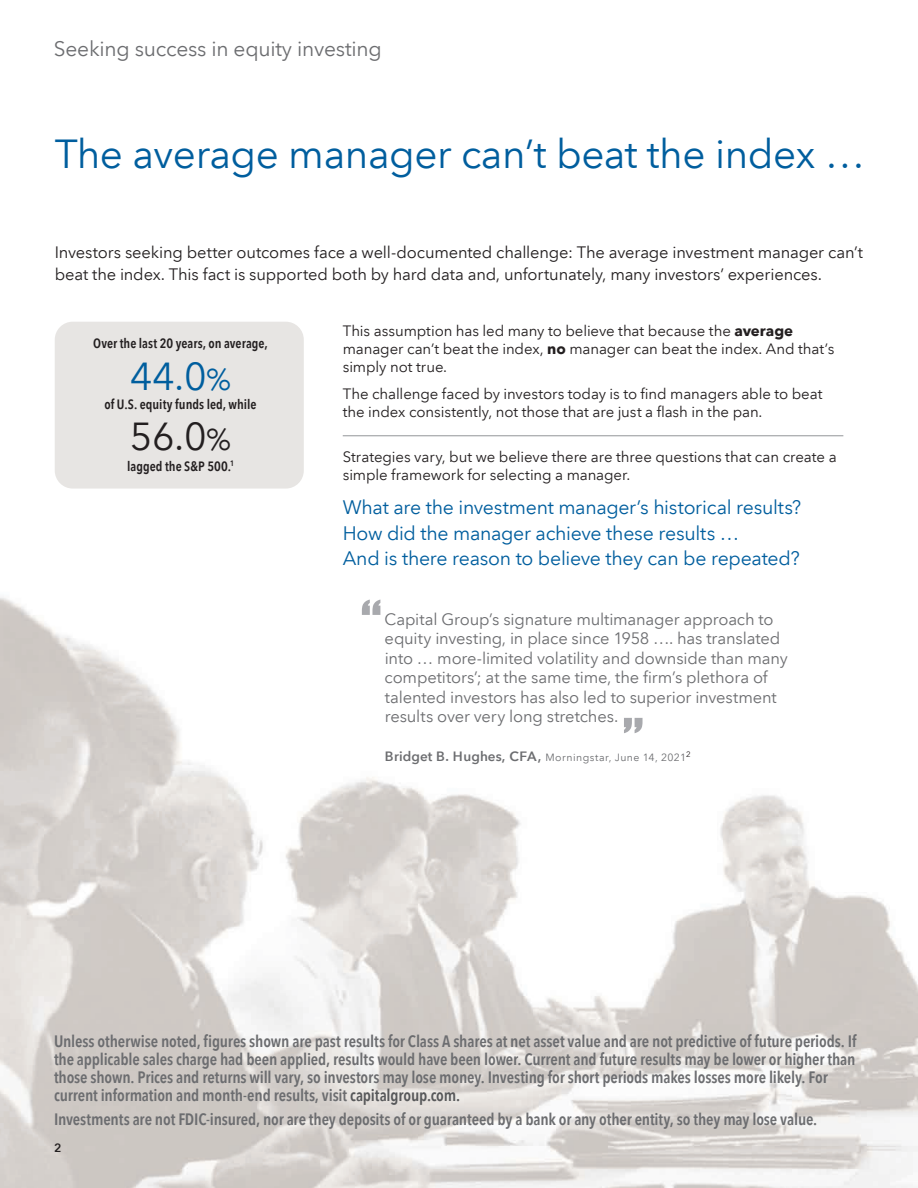
<style>
.page{position:relative;width:918px;height:1188px;background:#fff}
.page>*{position:absolute;margin:0;border:0;box-sizing:border-box;transform-origin:0 0}
.t1{font:60px "Impact";color:#a8a9ad}
.t2{font:40.5px "Avenir Next LT Com";letter-spacing:-.01em;color:#005e9e}
.t3{font:39px "Avenir Next LT Com";color:#005e9e}
.t4{font:39px "Avenir Next LT Com";color:#231f20}
.t5{font:21px "Avenir Next LT Com";letter-spacing:-.01em;color:#6c6d70}
.t6{font:19.5px/25.5px "Avenir Next LT Com";letter-spacing:-.015em;color:#005e9e}
.t7{font:600 condensed 16.5px/18px "Avenir Next LT Com";letter-spacing:-.01em;color:#6c6d70}
.t8{font:16.5px/19.5px "Avenir Next LT Com";letter-spacing:-.01em;color:#6c6d70}
.t9{font:16.5px/22.5px "Avenir Next LT Com";letter-spacing:-.01em;color:#231f20}
.t10{font:15px/18px "Avenir Next LT Com";letter-spacing:-.005em;color:#231f20}
.t11{font:600 condensed 13.5px "Avenir Next LT Com";color:#231f20}
.t12{font:600 12px "Avenir Next LT Com";color:#231f20}
.t13{font:10.5px "Avenir Next LT Com";letter-spacing:.045em;color:#6c6d70}
.s1{font-size:30px}
.s2{font-weight:700}
.s3{font-weight:600;font-size:13.5px}
.s4{color:#57585a}
</style>
<div class="page">
<img style="left:0;top:322px;width:918px;height:866px">
<hr style="left:343px;top:435px;width:500px;height:1px;background:#939598">
<div style="left:55px;top:322px;width:249px;height:167px;background:#e7e5e3;border-radius:18px"></div>
<p class="t5" style="left:54px;top:37px;width:329px">Seeking success in equity investing</p>
<h2 class="t2" style="left:55px;top:130px;width:812px">The average manager can’t beat the index …</h2>
<p class="t9" style="left:55px;top:241px;width:810px">Investors seeking better outcomes face a well-documented challenge: The average investment manager can’t beat the index. This fact is supported both by hard data and, unfortunately, many investors’ experiences.</p>
<p class="t11" style="left:93px;top:335px;width:176px">Over the last 20 years, on average,</p>
<h3 class="t3" style="left:130px;top:353px;width:103px">44.0<span class="s1">%</span></h3>
<p class="t11" style="left:104px;top:396px;width:154px">of U.S. equity funds led, while</p>
<h3 class="t4" style="left:130px;top:413px;width:103px">56.0<span class="s1">%</span></h3>
<p class="t11" style="left:127px;top:458px;width:108px">lagged the S&amp;P 500.<sup>1</sup></p>
<p class="t10" style="left:343px;top:321px;width:493px">This assumption has led many to believe that because the <span class="s2">average </span>manager can’t beat the index, <span class="s2">no</span> manager can beat the index. And that’s simply not true.</p>
<p class="t10" style="left:343px;top:384px;width:481px">The challenge faced by investors today is to find managers able to beat the index consistently, not those that are just a flash in the pan.</p>
<p class="t10" style="left:343px;top:447px;width:495px">Strategies vary, but we believe there are three questions that can create a simple framework for selecting a manager.</p>
<p class="t6" style="left:343px;top:495px;width:460px">What are the investment manager’s historical results?<br>How did the manager achieve these results …<br>And is there reason to believe they can be repeated?</p>
<h1 class="t1" style="left:361px;top:577px;width:22px">“</h1>
<p class="t8" style="left:384px;top:609px;width:405px">Capital Group’s signature multimanager approach to equity investing, in place since 1958 …. has translated into … more-limited volatility and downside than many competitors’; at the same time, the firm’s plethora of talented investors has also led to superior investment results over very long stretches.</p>
<p class="t13" style="left:385px;top:751px;width:307px"><span class="s3">B</span><span class="s3">ridget</span> <span class="s3">B. H</span><span class="s3">ughes</span><span class="s3">, CFA,</span> Morningstar, June 14, 2021<sup>2</sup></p>
<h1 class="t1" style="left:644px;top:756px;width:22px;rotate:-180deg">“</h1>
<p class="t7" style="left:54px;top:1032px;width:804px">Unless otherwise noted, figures shown are past results for Class A shares at net asset value and are not predictive of future periods. If the applicable sales charge had been applied, results would have been lower. Current and future results may be lower or higher than those shown. Prices and returns will vary, so investors may lose money. Investing for short periods makes losses more likely. For current information and month-end results, visit <span class="s4">capitalgroup.com.</span></p>
<p class="t7" style="left:54px;top:1110px;width:765px">Investments are not FDIC-insured, nor are they deposits of or guaranteed by a bank or any other entity, so they may lose value.</p>
<p class="t12" style="left:54px;top:1140px;width:9px">2</p>
<p class="t12" style="left:52px;top:1142px;width:9px">2</p>
</div>
